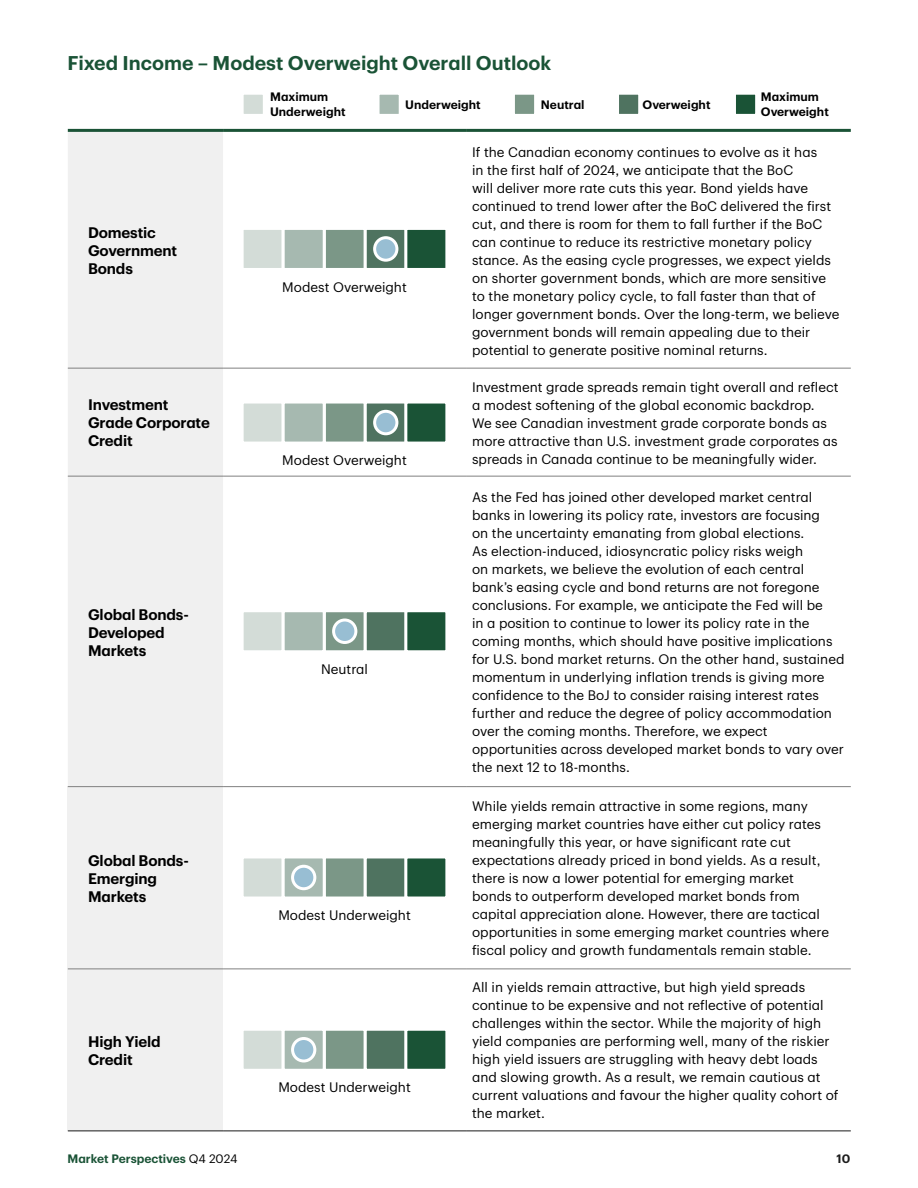
<style>
.page{position:relative;width:918px;height:1188px;background:#fff}
.page>*{position:absolute;margin:0;border:0;box-sizing:border-box;transform-origin:0 0}
.CH1__13pt_Semibold__Forest_Green{font:600 19.5px "TD Graphik";color:#1a5336}
.Table_Body__Left_10pt{font:600 15px/18px "TD Graphik";letter-spacing:-.01em;color:#000}
.Table_Body__Left_9pt{font:13.5px/18px "TD Graphik";color:#000}
.Table_Body__Center_9pt{font:13.5px "TD Graphik";color:#000}
.Body_Copy__8pt_Regular__Black{font:600 12px/15px "TD Graphik";color:#000}
.t1{font:600 12px "TD Graphik";color:#1a5336}
.t2{font:600 12px "TD Graphik";color:#1c1c1c}
.s1{font-weight:400;color:#000}
</style>
<div class="page">
<div style="left:68px;top:132px;width:155px;height:654px;background:#f0f0f0"></div>
<svg style="left:223px;top:367px;width:628px;height:764px"></svg>
<div style="left:68px;top:787px;width:155px;height:182px;background:#f0f0f0"></div>
<div style="left:68px;top:969px;width:155px;height:162px;background:#f0f0f0"></div>
<hr style="left:68px;top:969px;width:155px;height:1px;background:#808080">
<hr style="left:466px;top:969px;width:385px;height:1px;background:#808080">
<hr style="left:223px;top:969px;width:243px;height:1px;background:#808080">
<hr style="left:68px;top:368px;width:155px;height:1px;background:#808080">
<hr style="left:466px;top:368px;width:385px;height:1px;background:#808080">
<hr style="left:68px;top:476px;width:155px;height:1px;background:#808080">
<hr style="left:466px;top:476px;width:385px;height:1px;background:#808080">
<hr style="left:68px;top:129px;width:155px;height:3px;background:#1a5336">
<hr style="left:223px;top:129px;width:243px;height:3px;background:#1a5336">
<hr style="left:466px;top:129px;width:385px;height:3px;background:#1a5336">
<hr style="left:223px;top:368px;width:243px;height:1px;background:#808080">
<hr style="left:223px;top:476px;width:243px;height:1px;background:#808080">
<hr style="left:68px;top:786px;width:155px;height:1px;background:#808080">
<hr style="left:223px;top:786px;width:243px;height:1px;background:#808080">
<hr style="left:466px;top:786px;width:385px;height:1px;background:#808080">
<hr style="left:68px;top:1131px;width:155px;height:1px;background:#1a1a1a">
<hr style="left:223px;top:1131px;width:243px;height:1px;background:#1a1a1a">
<hr style="left:466px;top:1131px;width:385px;height:1px;background:#1a1a1a">
<div style="left:241px;top:92px;width:25px;height:25px;background:#d3dcd7;border:3px solid #fff"></div>
<div style="left:733px;top:92px;width:25px;height:25px;background:#1a5336;border:3px solid #fff"></div>
<div style="left:377px;top:92px;width:25px;height:25px;background:#a6b9b0;border:3px solid #fff"></div>
<div style="left:616px;top:92px;width:25px;height:25px;background:#4f7360;border:3px solid #fff"></div>
<div style="left:512px;top:92px;width:25px;height:25px;background:#7b9787;border:3px solid #fff"></div>
<div style="left:241px;top:227px;width:44px;height:44px;background:#d3dcd7;border:3px solid #fff"></div>
<div style="left:323px;top:227px;width:44px;height:44px;background:#7b9787;border:3px solid #fff"></div>
<div style="left:282px;top:227px;width:44px;height:44px;background:#a6b9b0;border:3px solid #fff"></div>
<div style="left:364px;top:227px;width:44px;height:44px;background:#4f7360;border:3px solid #fff"></div>
<div style="left:404px;top:227px;width:44px;height:44px;background:#1a5336;border:3px solid #fff"></div>
<div style="left:375px;top:238px;width:22px;height:22px;background:#98bed3;border-radius:50%"></div>
<div style="left:373px;top:236px;width:25px;height:26px;border:3px solid #fff;border-radius:50%"></div>
<div style="left:241px;top:401px;width:44px;height:44px;background:#d3dcd7;border:3px solid #fff"></div>
<div style="left:323px;top:401px;width:44px;height:44px;background:#7b9787;border:3px solid #fff"></div>
<div style="left:282px;top:401px;width:44px;height:44px;background:#a6b9b0;border:3px solid #fff"></div>
<div style="left:364px;top:401px;width:44px;height:44px;background:#4f7360;border:3px solid #fff"></div>
<div style="left:404px;top:401px;width:44px;height:44px;background:#1a5336;border:3px solid #fff"></div>
<div style="left:375px;top:411px;width:22px;height:23px;background:#98bed3;border-radius:50%"></div>
<div style="left:373px;top:410px;width:25px;height:25px;border:3px solid #fff;border-radius:50%"></div>
<div style="left:241px;top:609px;width:44px;height:44px;background:#d3dcd7;border:3px solid #fff"></div>
<div style="left:323px;top:609px;width:44px;height:44px;background:#7b9787;border:3px solid #fff"></div>
<div style="left:282px;top:609px;width:44px;height:44px;background:#a6b9b0;border:3px solid #fff"></div>
<div style="left:364px;top:609px;width:44px;height:44px;background:#4f7360;border:3px solid #fff"></div>
<div style="left:404px;top:609px;width:44px;height:44px;background:#1a5336;border:3px solid #fff"></div>
<div style="left:334px;top:620px;width:22px;height:23px;background:#98bed3;border-radius:50%"></div>
<div style="left:332px;top:619px;width:25px;height:25px;border:3px solid #fff;border-radius:50%"></div>
<div style="left:241px;top:855px;width:44px;height:45px;background:#d3dcd7;border:3px solid #fff"></div>
<div style="left:323px;top:855px;width:44px;height:45px;background:#7b9787;border:3px solid #fff"></div>
<div style="left:282px;top:855px;width:44px;height:45px;background:#a6b9b0;border:3px solid #fff"></div>
<div style="left:364px;top:855px;width:44px;height:45px;background:#4f7360;border:3px solid #fff"></div>
<div style="left:404px;top:855px;width:44px;height:45px;background:#1a5336;border:3px solid #fff"></div>
<div style="left:293px;top:866px;width:22px;height:23px;background:#98bed3;border-radius:50%"></div>
<div style="left:291px;top:865px;width:25px;height:25px;border:3px solid #fff;border-radius:50%"></div>
<div style="left:241px;top:1028px;width:44px;height:44px;background:#d3dcd7;border:3px solid #fff"></div>
<div style="left:323px;top:1028px;width:44px;height:44px;background:#7b9787;border:3px solid #fff"></div>
<div style="left:282px;top:1028px;width:44px;height:44px;background:#a6b9b0;border:3px solid #fff"></div>
<div style="left:364px;top:1028px;width:44px;height:44px;background:#4f7360;border:3px solid #fff"></div>
<div style="left:404px;top:1028px;width:44px;height:44px;background:#1a5336;border:3px solid #fff"></div>
<div style="left:293px;top:1039px;width:22px;height:22px;background:#98bed3;border-radius:50%"></div>
<div style="left:291px;top:1037px;width:25px;height:26px;border:3px solid #fff;border-radius:50%"></div>
<p class="CH1__13pt_Semibold__Forest_Green" style="left:68px;top:48px;width:485px">Fixed Income – Modest Overweight Overall Outlook</p>
<p class="Table_Body__Left_10pt" style="left:88px;top:223px;width:91px">Domestic<br>Government<br>Bonds</p>
<p class="Table_Body__Left_10pt" style="left:88px;top:395px;width:123px">Investment<br>Grade Corporate<br>Credit</p>
<p class="Table_Body__Left_10pt" style="left:88px;top:604px;width:102px">Global Bonds-<br>Developed<br>Markets</p>
<p class="Table_Body__Left_10pt" style="left:88px;top:850px;width:102px">Global Bonds-<br>Emerging<br>Markets</p>
<p class="Table_Body__Left_10pt" style="left:88px;top:1031px;width:74px">High Yield<br>Credit</p>
<p class="Body_Copy__8pt_Regular__Black" style="left:270px;top:89px;width:77px">Maximum<br>Underweight</p>
<p class="Body_Copy__8pt_Regular__Black" style="left:761px;top:88px;width:69px">Maximum<br>Overweight</p>
<p class="Body_Copy__8pt_Regular__Black" style="left:405px;top:96px;width:77px">Underweight</p>
<p class="Body_Copy__8pt_Regular__Black" style="left:541px;top:96px;width:45px">Neutral</p>
<p class="Body_Copy__8pt_Regular__Black" style="left:643px;top:96px;width:69px">Overweight</p>
<p class="Table_Body__Center_9pt" style="left:282px;top:277px;width:126px">Modest Overweight</p>
<p class="Table_Body__Center_9pt" style="left:282px;top:450px;width:126px">Modest Overweight</p>
<p class="Table_Body__Center_9pt" style="left:321px;top:659px;width:48px">Neutral</p>
<p class="Table_Body__Center_9pt" style="left:278px;top:905px;width:134px">Modest Underweight</p>
<p class="Table_Body__Center_9pt" style="left:278px;top:1077px;width:134px">Modest Underweight</p>
<p class="Table_Body__Left_9pt" style="left:472px;top:142px;width:369px">If the Canadian economy continues to evolve as it has<br>in the first half of 2024, we anticipate that the BoC<br>will deliver more rate cuts this year. Bond yields have continued to trend lower after the BoC delivered the first cut, and there is room for them to fall further if the BoC can continue to reduce its restrictive monetary policy stance. As the easing cycle progresses, we expect yields on shorter government bonds, which are more sensitive to the monetary policy cycle, to fall faster than that of longer government bonds. Over the long-term, we believe government bonds will remain appealing due to their potential to generate positive nominal returns.</p>
<p class="Table_Body__Left_9pt" style="left:472px;top:377px;width:368px">Investment grade spreads remain tight overall and reflect a modest softening of the global economic backdrop.<br>We see Canadian investment grade corporate bonds as more attractive than U.S. investment grade corporates as spreads in Canada continue to be meaningfully wider.</p>
<p class="Table_Body__Left_9pt" style="left:472px;top:487px;width:374px">As the Fed has joined other developed market central banks in lowering its policy rate, investors are focusing<br>on the uncertainty emanating from global elections.<br>As election-induced, idiosyncratic policy risks weigh<br>on markets, we believe the evolution of each central bank’s easing cycle and bond returns are not foregone conclusions. For example, we anticipate the Fed will be<br>in a position to continue to lower its policy rate in the coming months, which should have positive implications for U.S. bond market returns. On the other hand, sustained momentum in underlying inflation trends is giving more confidence to the BoJ to consider raising interest rates further and reduce the degree of policy accommodation over the coming months. Therefore, we expect opportunities across developed market bonds to vary over the next 12 to 18-months.</p>
<p class="Table_Body__Left_9pt" style="left:472px;top:796px;width:358px">While yields remain attractive in some regions, many emerging market countries have either cut policy rates meaningfully this year, or have significant rate cut expectations already priced in bond yields. As a result, there is now a lower potential for emerging market bonds to outperform developed market bonds from capital appreciation alone. However, there are tactical opportunities in some emerging market countries where fiscal policy and growth fundamentals remain stable.</p>
<p class="Table_Body__Left_9pt" style="left:472px;top:977px;width:368px">All in yields remain attractive, but high yield spreads continue to be expensive and not reflective of potential challenges within the sector. While the majority of high yield companies are performing well, many of the riskier high yield issuers are struggling with heavy debt loads and slowing growth. As a result, we remain cautious at current valuations and favour the higher quality cohort of the market.</p>
<p class="t1" style="left:68px;top:1150px;width:171px">Market Perspectives <span class="s1">Q4 2024</span></p>
<p class="t2" style="left:837px;top:1150px;width:15px">10</p>
</div>
